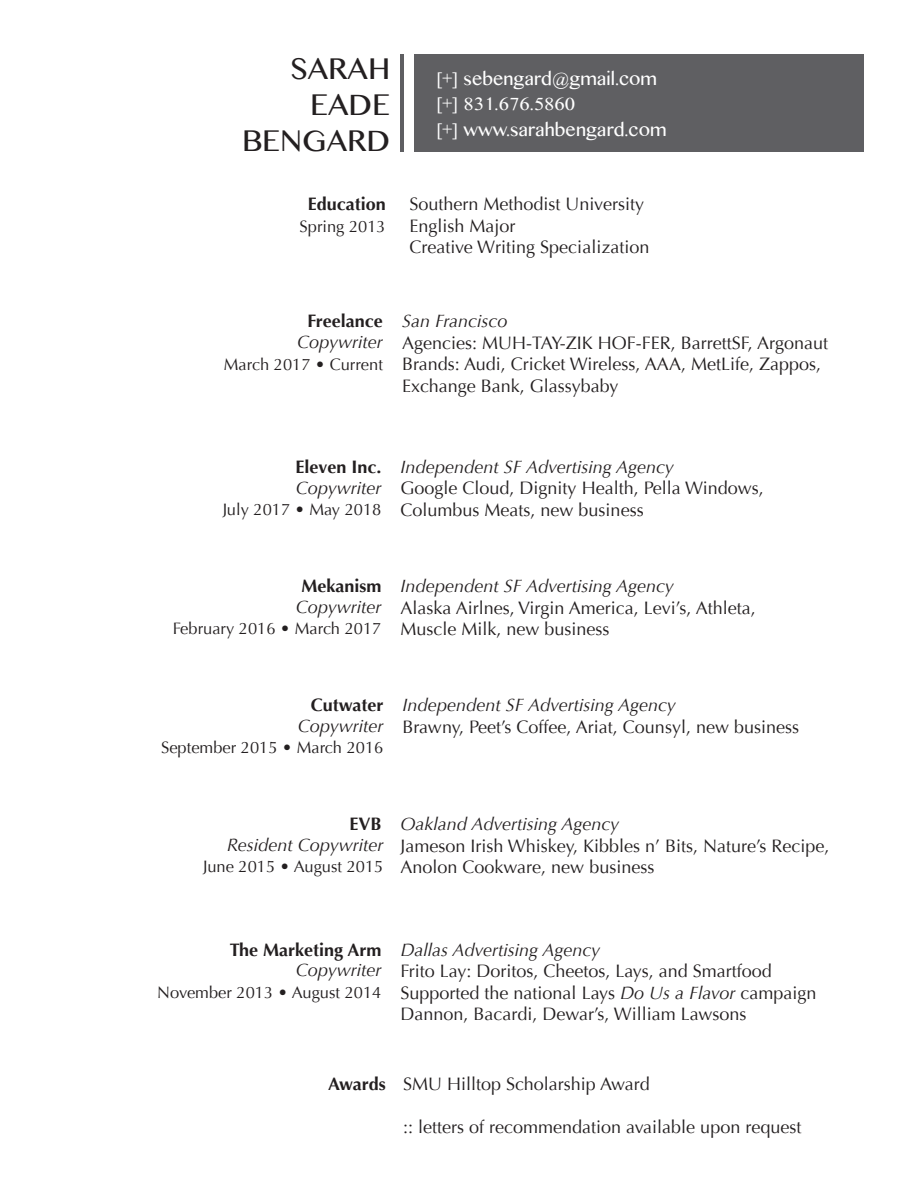
<style>
.page{position:relative;width:918px;height:1188px;background:#fff}
.page>*{position:absolute;margin:0;border:0;box-sizing:border-box;transform-origin:0 0}
.t1{font:30px "Myanmar MN";color:#231f20}
.t2{font:18px/21.6px "Optima";color:#231f20}
.t3{font:italic 18px "Optima";color:#231f20}
.t4{font:700 18px "Optima";color:#231f20}
.t5{font:18px "Myanmar MN";color:#fff}
.t6{font:16.5px "Optima";color:#231f20}
.s1{font-style:italic}
</style>
<div class="page">
<div style="left:414px;top:54px;width:450px;height:97px;background:#5f5f62"></div>
<hr style="left:400px;top:54px;width:4px;height:97px;background:#5f5f62">
<p class="t1" style="left:291px;top:52px;width:101px">SARAH</p>
<p class="t1" style="left:310px;top:88px;width:82px">EADE</p>
<p class="t1" style="left:242px;top:124px;width:150px">BENGARD</p>
<p class="t5" style="left:436px;top:68px;width:222px">[+] sebengard@gmail.com</p>
<p class="t5" style="left:436px;top:94px;width:140px">[+] 831.676.5860</p>
<p class="t5" style="left:436px;top:119px;width:232px">[+] www.sarahbengard.com</p>
<p class="t4" style="left:308px;top:193px;width:80px">Education</p>
<p class="t2" style="left:410px;top:193px;width:236px">Southern Methodist University</p>
<p class="t2" style="left:410px;top:215px;width:108px">English Major</p>
<p class="t2" style="left:410px;top:237px;width:241px">Creative Writing Specialization</p>
<p class="t6" style="left:300px;top:216px;width:88px">Spring 2013</p>
<p class="t4" style="left:308px;top:311px;width:77px">Freelance</p>
<p class="t3" style="left:297px;top:331px;width:87px">Copywriter</p>
<p class="t6" style="left:224px;top:354px;width:160px">March 2017 • Current</p>
<p class="t3" style="left:402px;top:311px;width:107px">San Francisco</p>
<p class="t2" style="left:402px;top:332px;width:428px">Agencies: MUH-TAY-ZIK HOF-FER, BarrettSF, Argonaut</p>
<p class="t2" style="left:402px;top:354px;width:420px">Brands: Audi, Cricket Wireless, AAA, MetLife, Zappos,</p>
<p class="t2" style="left:402px;top:375px;width:218px">Exchange Bank, Glassybaby</p>
<p class="t4" style="left:296px;top:456px;width:87px">Eleven Inc.</p>
<p class="t3" style="left:296px;top:477px;width:87px">Copywriter</p>
<p class="t6" style="left:223px;top:500px;width:160px">July 2017 • May 2018</p>
<p class="t3" style="left:401px;top:456px;width:275px">Independent SF Advertising Agency</p>
<p class="t2" style="left:401px;top:478px;width:365px">Google Cloud, Dignity Health, Pella Windows,</p>
<p class="t2" style="left:401px;top:499px;width:245px">Columbus Meats, new business</p>
<p class="t4" style="left:301px;top:575px;width:82px">Mekanism</p>
<p class="t3" style="left:296px;top:596px;width:87px">Copywriter</p>
<p class="t6" style="left:173px;top:619px;width:210px">February 2016 • March 2017</p>
<p class="t3" style="left:401px;top:575px;width:275px">Independent SF Advertising Agency</p>
<p class="t2" style="left:401px;top:597px;width:357px">Alaska Airlnes, Virgin America, Levi’s, Athleta,</p>
<p class="t2" style="left:401px;top:618px;width:211px">Muscle Milk, new business</p>
<p class="t4" style="left:311px;top:694px;width:74px">Cutwater</p>
<p class="t3" style="left:298px;top:715px;width:87px">Copywriter</p>
<p class="t6" style="left:161px;top:738px;width:224px">September 2015 • March 2016</p>
<p class="t3" style="left:403px;top:694px;width:275px">Independent SF Advertising Agency</p>
<p class="t2" style="left:403px;top:716px;width:398px">Brawny, Peet’s Coffee, Ariat, Counsyl, new business</p>
<p class="t4" style="left:349px;top:813px;width:34px">EVB</p>
<p class="t3" style="left:227px;top:834px;width:158px">Resident Copywriter</p>
<p class="t6" style="left:203px;top:857px;width:182px">June 2015 • August 2015</p>
<p class="t3" style="left:401px;top:813px;width:220px">Oakland Advertising Agency</p>
<p class="t2" style="left:401px;top:835px;width:430px">Jameson Irish Whiskey, Kibbles n’ Bits, Nature’s Recipe,<br>Anolon Cookware, new business</p>
<p class="t4" style="left:230px;top:939px;width:153px">The Marketing Arm</p>
<p class="t3" style="left:296px;top:960px;width:87px">Copywriter</p>
<p class="t6" style="left:157px;top:983px;width:226px">November 2013 • August 2014</p>
<p class="t3" style="left:401px;top:939px;width:201px">Dallas Advertising Agency</p>
<p class="t2" style="left:401px;top:961px;width:373px">Frito Lay: Doritos, Cheetos, Lays, and Smartfood</p>
<p class="t2" style="left:401px;top:982px;width:418px">Supported the national Lays <span class="s1">Do Us a Flavor</span> campaign</p>
<p class="t2" style="left:401px;top:1004px;width:347px">Dannon, Bacardi, Dewar’s, William Lawsons</p>
<p class="t4" style="left:328px;top:1073px;width:59px">Awards</p>
<p class="t2" style="left:403px;top:1073px;width:248px">SMU Hilltop Scholarship Award</p>
<p class="t2" style="left:403px;top:1116px;width:400px">:: letters of recommendation available upon request</p>
</div>
